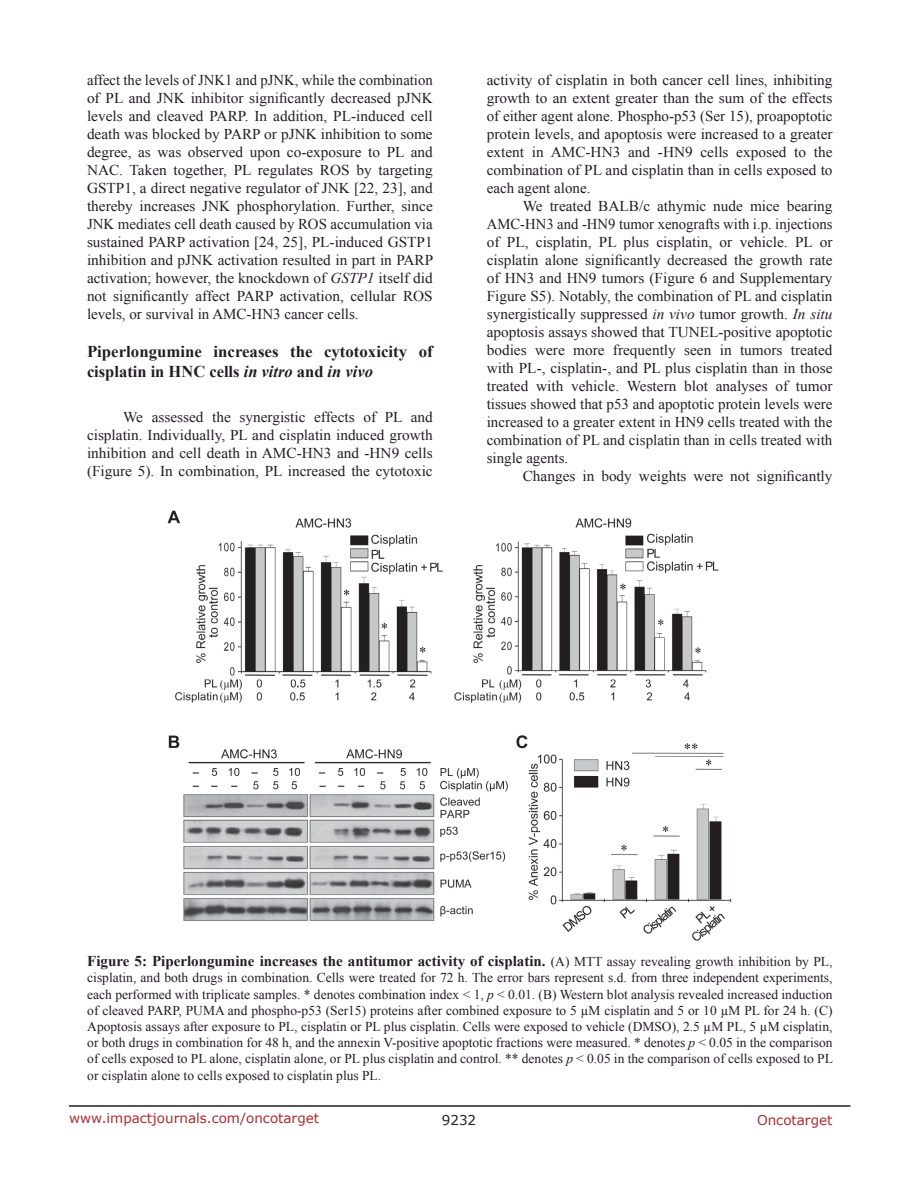
<style>
.page{position:relative;width:918px;height:1188px;background:#fff}
.page>*{position:absolute;margin:0;border:0;box-sizing:border-box;transform-origin:0 0}
.SubHeading{font:700 16.5px/19.8px "Times New Roman";color:#221f22}
.BodyText{font:15px/18px "Times New Roman";color:#221f22;text-align:justify}
.FigureText{font:700 15px "Times New Roman";color:#221f22}
.FigureText-2{font:13.5px/16.2px "Times New Roman";color:#221f22;text-align:justify}
.t1{font:13.5px "Verdana";color:#ac2b31}
.t2{font:13.5px "Verdana";color:#221f22}
.s1{font-style:italic}
.s2{font-weight:400;font-size:13.5px}
</style>
<div class="page">
<hr style="left:69px;top:1105px;width:781px;height:2px;background:#231f20">
<img style="left:167px;top:510px;width:565px;height:431px">
<p class="BodyText" style="left:87px;top:71px;width:348px">affect the levels of JNK1 and pJNK, while the combination of PL and JNK inhibitor significantly decreased pJNK levels and cleaved PARP. In addition, PL-induced cell death was blocked by PARP or pJNK inhibition to some degree, as was observed upon co-exposure to PL and NAC. Taken together, PL regulates ROS by targeting GSTP1, a direct negative regulator of JNK [22, 23], and thereby increases JNK phosphorylation. Further, since JNK mediates cell death caused by ROS accumulation via sustained PARP activation [24, 25], PL-induced GSTP1 inhibition and pJNK activation resulted in part in PARP activation; however, the knockdown of <span class="s1">GSTP1</span> itself did not significantly affect PARP activation, cellular ROS levels, or survival in AMC-HN3 cancer cells.</p>
<p class="SubHeading" style="left:87px;top:341px;width:347px">Piperlongumine increases the cytotoxicity of cisplatin in HNC cells <span class="s1">in vitro</span> and <span class="s1">in vivo</span></p>
<p class="BodyText" style="left:87px;top:408px;width:347px;text-indent:36px">We assessed the synergistic effects of PL and cisplatin. Individually, PL and cisplatin induced growth inhibition and cell death in AMC-HN3 and -HN9 cells (Figure 5). In combination, PL increased the cytotoxic</p>
<p class="BodyText" style="left:487px;top:71px;width:347px">activity of cisplatin in both cancer cell lines, inhibiting growth to an extent greater than the sum of the effects of either agent alone. Phospho-p53 (Ser 15), proapoptotic protein levels, and apoptosis were increased to a greater extent in AMC-HN3 and -HN9 cells exposed to the combination of PL and cisplatin than in cells exposed to each agent alone.</p>
<p class="BodyText" style="left:487px;top:197px;width:347px;text-indent:36px">We treated BALB/c athymic nude mice bearing AMC-HN3 and -HN9 tumor xenografts with i.p. injections of PL, cisplatin, PL plus cisplatin, or vehicle. PL or cisplatin alone significantly decreased the growth rate of HN3 and HN9 tumors (Figure 6 and Supplementary Figure S5). Notably, the combination of PL and cisplatin synergistically suppressed <span class="s1">in vivo</span> tumor growth. <span class="s1">In situ </span>apoptosis assays showed that TUNEL-positive apoptotic bodies were more frequently seen in tumors treated with PL-, cisplatin-, and PL plus cisplatin than in those treated with vehicle. Western blot analyses of tumor tissues showed that p53 and apoptotic protein levels were increased to a greater extent in HN9 cells treated with the combination of PL and cisplatin than in cells treated with single agents.</p>
<p class="BodyText" style="left:523px;top:467px;width:311px">Changes in body weights were not significantly</p>
<p class="FigureText" style="left:87px;top:951px;width:747px">Figure 5: Piperlongumine increases the antitumor activity of cisplatin. <span class="s2">(A) MTT assay revealing growth inhibition by PL,</span></p>
<p class="FigureText-2" style="left:87px;top:970px;width:747px">cisplatin, and both drugs in combination. Cells were treated for 72 h. The error bars represent s.d. from three independent experiments, each performed with triplicate samples. * denotes combination index &lt; 1, <span class="s1">p</span> &lt; 0.01. (B) Western blot analysis revealed increased induction of cleaved PARP, PUMA and phospho-p53 (Ser15) proteins after combined exposure to 5 µM cisplatin and 5 or 10 µM PL for 24 h. (C)<br>Apoptosis assays after exposure to PL, cisplatin or PL plus cisplatin. Cells were exposed to vehicle (DMSO), 2.5 µM PL, 5 µM cisplatin, or both drugs in combination for 48 h, and the annexin V-positive apoptotic fractions were measured. * denotes <span class="s1">p</span> &lt; 0.05 in the comparison of cells exposed to PL alone, cisplatin alone, or PL plus cisplatin and control. ** denotes <span class="s1">p</span> &lt; 0.05 in the comparison of cells exposed to PL or cisplatin alone to cells exposed to cisplatin plus PL.</p>
<p class="t1" style="left:69px;top:1109px;width:252px">www.impactjournals.com/oncotarget</p>
<p class="t2" style="left:442px;top:1111px;width:36px">9232</p>
<p class="t1" style="left:757px;top:1111px;width:77px">Oncotarget</p>
</div>
